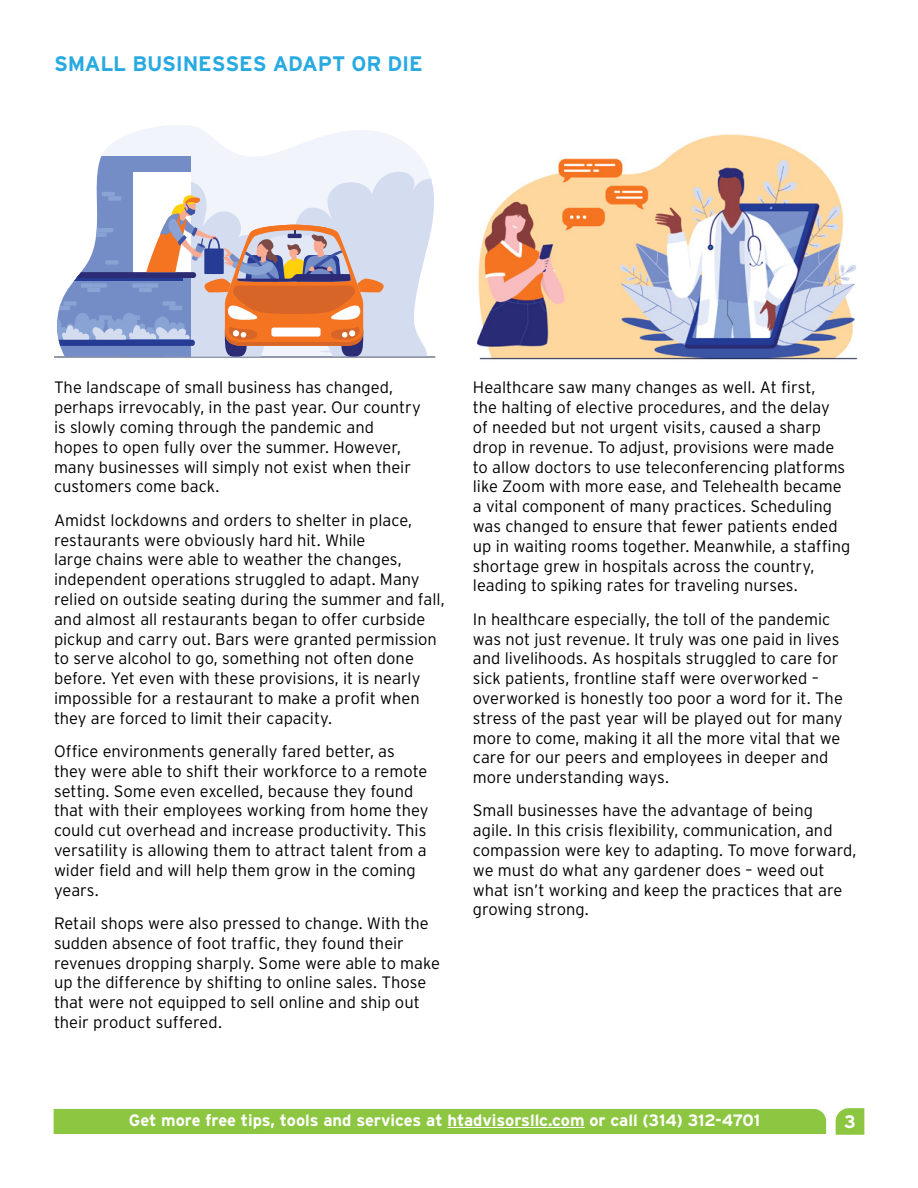
<style>
.page{position:relative;width:918px;height:1188px;background:#fff}
.page>*{position:absolute;margin:0;border:0;box-sizing:border-box;transform-origin:0 0}
.t1{font:700 21px "Interstate";letter-spacing:-.01em;color:#28aae1}
.t2{font:700 18px "Interstate";color:#fff}
.t3{font:300 16.5px/19.8px "Interstate";color:#000}
.t4{font:700 16.5px "Interstate";color:#fff}
</style>
<div class="page">
<div style="left:54px;top:1109px;width:772px;height:25px;background:#8dc641"></div>
<svg style="left:836px;top:1108px;width:28px;height:27px"></svg>
<hr style="left:447px;top:1127px;width:138px;height:1px;background:#fff">
<svg style="left:101px;top:125px;width:327px;height:45px;fill:#f1f5fb"></svg>
<hr style="left:54px;top:357px;width:381px;height:1px;background:#2d3555">
<svg style="left:97px;top:157px;width:94px;height:13px"></svg>
<svg style="left:54px;top:170px;width:382px;height:187px"></svg>
<img style="left:477px;top:134px;width:380px;height:226px">
<p class="t1" style="left:54px;top:52px;width:370px">SMALL BUSINESSES ADAPT OR DIE</p>
<p class="t3" style="left:54px;top:378px;width:368px">The landscape of small business has changed, perhaps irrevocably, in the past year. Our country is slowly coming through the pandemic and hopes to open fully over the summer. However, many businesses will simply not exist when their customers come back.</p>
<p class="t3" style="left:54px;top:510px;width:392px">Amidst lockdowns and orders to shelter in place, restaurants were obviously hard hit. While<br>large chains were able to weather the changes, independent operations struggled to adapt. Many relied on outside seating during the summer and fall, and almost all restaurants began to offer curbside pickup and carry out. Bars were granted permission to serve alcohol to go, something not often done before. Yet even with these provisions, it is nearly impossible for a restaurant to make a profit when they are forced to limit their capacity.</p>
<p class="t3" style="left:54px;top:741px;width:376px">Office environments generally fared better, as they were able to shift their workforce to a remote setting. Some even excelled, because they found that with their employees working from home they could cut overhead and increase productivity. This versatility is allowing them to attract talent from a wider field and will help them grow in the coming years.</p>
<p class="t3" style="left:54px;top:913px;width:388px">Retail shops were also pressed to change. With the sudden absence of foot traffic, they found their revenues dropping sharply. Some were able to make up the difference by shifting to online sales. Those that were not equipped to sell online and ship out their product suffered.</p>
<p class="t3" style="left:473px;top:378px;width:379px">Healthcare saw many changes as well. At first,<br>the halting of elective procedures, and the delay<br>of needed but not urgent visits, caused a sharp drop in revenue. To adjust, provisions were made to allow doctors to use teleconferencing platforms like Zoom with more ease, and Telehealth became a vital component of many practices. Scheduling was changed to ensure that fewer patients ended up in waiting rooms together. Meanwhile, a staffing shortage grew in hospitals across the country, leading to spiking rates for traveling nurses.</p>
<p class="t3" style="left:473px;top:609px;width:372px">In healthcare especially, the toll of the pandemic was not just revenue. It truly was one paid in lives and livelihoods. As hospitals struggled to care for sick patients, frontline staff were overworked – overworked is honestly too poor a word for it. The stress of the past year will be played out for many more to come, making it all the more vital that we care for our peers and employees in deeper and more understanding ways.</p>
<p class="t3" style="left:473px;top:801px;width:385px">Small businesses have the advantage of being<br>agile. In this crisis flexibility, communication, and compassion were key to adapting. To move forward, we must do what any gardener does – weed out what isn’t working and keep the practices that are growing strong.</p>
<p class="t4" style="left:129px;top:1111px;width:633px">Get more free tips, tools and services at htadvisorsllc.com or call (314) 312-4701</p>
<p class="t2" style="left:844px;top:1112px;width:13px">3</p>
</div>
